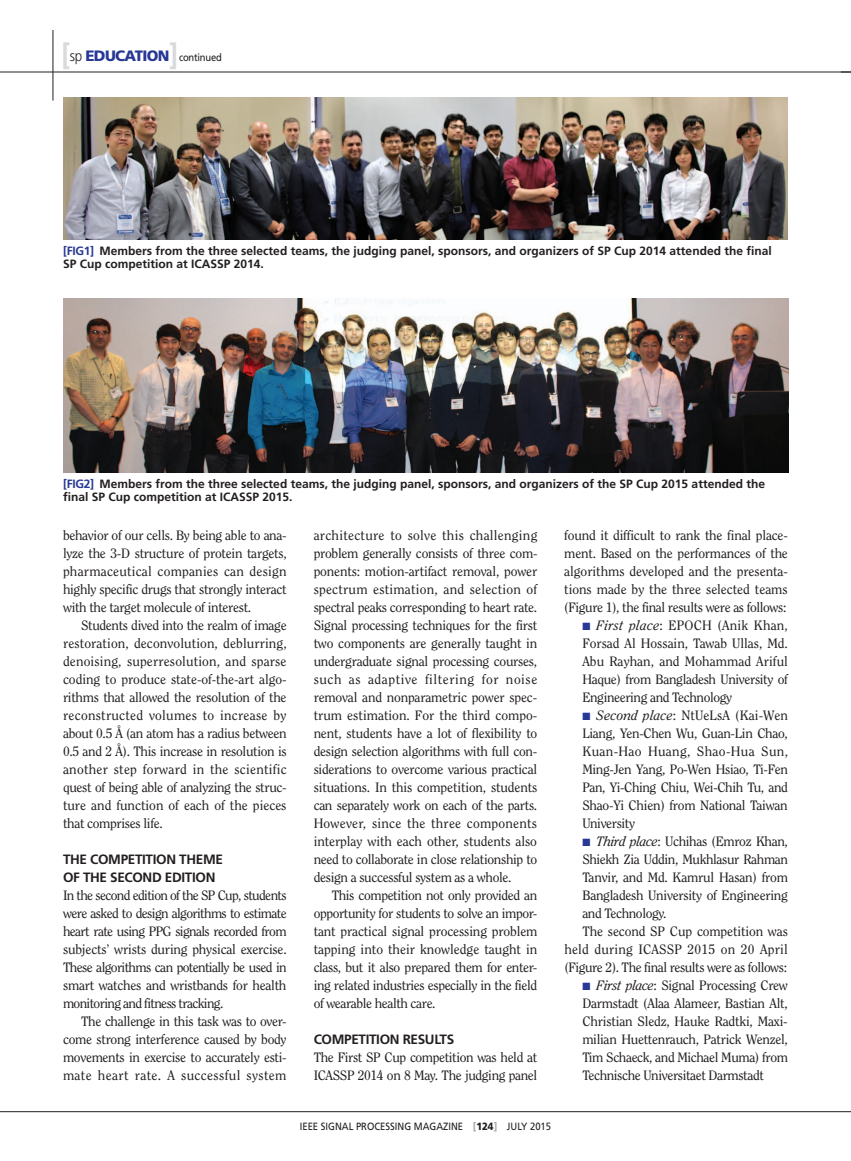
<style>
.page{position:relative;width:851px;height:1161px;background:#fff}
.page>*{position:absolute;margin:0;border:0;box-sizing:border-box;transform-origin:0 0}
.t1{font:900 15px "Frutiger LT Std";letter-spacing:-.04em;color:#273895}
.t2{font:13.5px/18px "Clearface Std";letter-spacing:-.025em;color:#231f20;text-align:justify}
.t3{font:700 13.5px/18px "Frutiger LT Std";letter-spacing:-.025em;color:#231f20}
.t4{font:13.5px "Clearface Std";letter-spacing:.01em;color:#231f20}
.t5{font:700 12px/13.5px "Frutiger LT Std";color:#231f20}
.t6{font:10.5px "Frutiger LT Std";color:#231f20;scale:.9 1}
.t7{font:10.5px "Frutiger LT Std";letter-spacing:-.025em;color:#231f20;scale:.9 1}
.s1{font-weight:700;font-size:30px;color:#d9dadc}
.s2{font-weight:300;color:#231f20}
.s3{color:#273895}
.s4{font-style:italic}
.s5{font-weight:900;color:#a8a9ad}
.s6{font-weight:900}
</style>
<div class="page">
<hr style="left:53px;top:30px;width:1px;height:71px;background:#231f20">
<hr style="left:0;top:72px;width:850px;height:1px;background:#231f20">
<hr style="left:0;top:1111px;width:850px;height:1px;background:#231f20">
<img style="left:63px;top:98px;width:724px;height:141px">
<img style="left:63px;top:299px;width:725px;height:174px">
<p class="t1" style="left:62px;top:46px;width:118px"><span class="s1">[</span><span class="s2">sp</span> EDUCATION<span class="s1">]</span></p>
<p class="t7" style="left:179px;top:51px;width:49px">continued</p>
<p class="t5" style="left:63px;top:244px;width:710px"><span class="s3">[Fig1]</span> Members from the three selected teams, the judging panel, sponsors, and organizers of SP Cup 2014 attended the final<br>SP Cup competition at ICASSP 2014.</p>
<p class="t5" style="left:63px;top:477px;width:703px"><span class="s3">[Fig2]</span> Members from the three selected teams, the judging panel, sponsors, and organizers of the SP Cup 2015 attended the final SP Cup competition at ICASSP 2015.</p>
<p class="t2" style="left:63px;top:526px;width:225px">behavior of our cells. By being able to ana&shy;lyze the 3-D structure of protein targets, pharmaceutical companies can design highly specific drugs that strongly interact with the target molecule of interest.</p>
<p class="t2" style="left:63px;top:616px;width:225px;text-indent:18px">Students dived into the realm of image restoration, deconvolution, deblurring, denoising, superresolution, and sparse coding to produce state-of-the-art algo&shy;rithms that allowed the resolution of the reconstructed volumes to increase by about 0.5 Å (an atom has a radius between 0.5 and 2 Å). This increase in resolution is another step forward in the scientific quest of being able of analyzing the struc&shy;ture and function of each of the pieces that comprises life.</p>
<p class="t3" style="left:63px;top:850px;width:161px">The Competition Theme of the Second Edition</p>
<p class="t2" style="left:63px;top:886px;width:225px">In the second edition of the SP Cup, students were asked to design algorithms to estimate heart rate using PPG signals recorded from subjects’ wrists during physical exercise.<br>These algorithms can potentially be used in smart watches and wristbands for health monitoring and fitness tracking.</p>
<p class="t2" style="left:63px;top:1012px;width:225px;text-indent:18px">The challenge in this task was to over&shy;come strong interference caused by body movements in exercise to accurately esti&shy;mate heart rate. A successful system</p>
<p class="t2" style="left:313px;top:526px;width:225px">architecture to solve this challenging problem generally consists of three com&shy;ponents: motion-artifact removal, power spectrum estimation, and selection of spectral peaks corresponding to heart rate.<br>Signal processing techniques for the first two components are generally taught in undergraduate signal processing courses, such as adaptive filtering for noise removal and nonparametric power spec&shy;trum estimation. For the third compo&shy;nent, students have a lot of flexibility to design selection algorithms with full con&shy;siderations to overcome various practical situations. In this competition, students can separately work on each of the parts.<br>However, since the three components interplay with each other, students also need to collaborate in close relationship to design a successful system as a whole.</p>
<p class="t2" style="left:313px;top:886px;width:225px;text-indent:18px">This competition not only provided an opportunity for students to solve an impor&shy;tant practical signal processing problem tapping into their knowledge taught in class, but it also prepared them for enter&shy;ing related industries especially in the field of wearable health care.</p>
<p class="t3" style="left:313px;top:1030px;width:140px">Competition Results</p>
<p class="t2" style="left:313px;top:1048px;width:225px">The First SP Cup competition was held at<br>ICASSP 2014 on 8 May. The judging panel</p>
<p class="t2" style="left:564px;top:526px;width:225px">found it difficult to rank the final place&shy;ment. Based on the performances of the algorithms developed and the presenta&shy;tions made by the three selected teams (Figure 1), the final results were as follows:</p>
<p class="t2" style="left:582px;top:616px;width:207px"><span class="s3">■</span> <span class="s4">First place</span>: EPOCH (Anik Khan, Forsad Al Hossain, Tawab Ullas, Md.<br>Abu Rayhan, and Mohammad Ariful Haque) from Bangladesh University of Engineering and Technology</p>
<p class="t2" style="left:582px;top:706px;width:207px"><span class="s3">■</span> <span class="s4">Second place</span>: NtUeLsA (Kai-Wen Liang, Yen-Chen Wu, Guan-Lin Chao, Kuan-Hao Huang, Shao-Hua Sun, Ming-Jen Yang, Po-Wen Hsiao, Ti-Fen Pan, Yi-Ching Chiu, Wei-Chih Tu, and Shao-Yi Chien) from National Taiwan University</p>
<p class="t2" style="left:582px;top:832px;width:207px"><span class="s3">■</span> <span class="s4">Third place</span>: Uchihas (Emroz Khan,</p>
<p class="t2" style="left:582px;top:850px;width:207px">Shiekh Zia Uddin, Mukhlasur Rahman</p>
<p class="t2" style="left:582px;top:868px;width:207px">Tanvir, and Md. Kamrul Hasan) from</p>
<p class="t2" style="left:582px;top:886px;width:207px">Bangladesh University of Engineering</p>
<p class="t2" style="left:582px;top:904px;width:86px">and Technology.</p>
<p class="t2" style="left:582px;top:922px;width:207px">The second SP Cup competition was</p>
<p class="t4" style="left:564px;top:941px;width:225px">held during ICASSP 2015 on 20 April</p>
<p class="t2" style="left:564px;top:958px;width:224px">(Figure 2). The final results were as follows:</p>
<p class="t2" style="left:582px;top:976px;width:207px"><span class="s3">■</span> <span class="s4">First place</span>: Signal Processing Crew Darmstadt (Alaa Alameer, Bastian Alt, Christian Sledz, Hauke Radtki, Maxi&shy;milian Huettenrauch, Patrick Wenzel, Tim Schaeck, and Michael Muma) from Technische Universitaet Darmstadt</p>
<p class="t6" style="left:300px;top:1120px;width:281px">IEEE SIGNAL PROCESSING MAGAZINE <span class="s5">[</span><span class="s6">124</span><span class="s5">]</span> july 2015</p>
</div>
